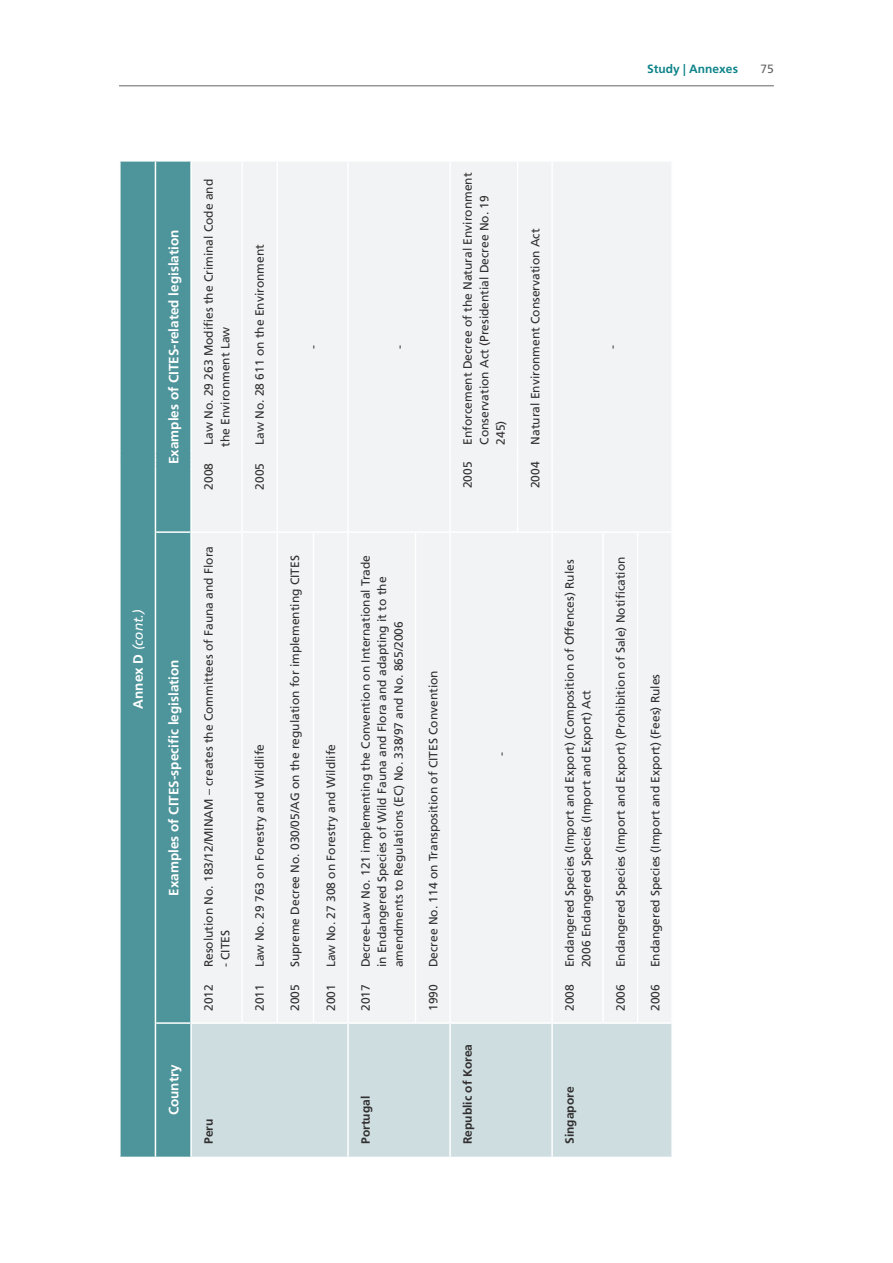
<style>
.page{position:relative;width:893px;height:1263px;background:#fff}
.page>*{position:absolute;margin:0;border:0;box-sizing:border-box;transform-origin:0 0}
.t1{font:700 13.5px "Frutiger";color:#fff}
.t2{font:italic 13.5px "Frutiger";color:#fff}
.t3{font:12px/16.5px "Frutiger LT Std";color:#312f30}
.t4{font:700 12px "Frutiger";color:#312f30}
.t5{font:700 12px "Frutiger";color:#0f848a}
.t6{font:12px "Frutiger";color:#636366}
.s1{font-weight:700;font-style:normal}
</style>
<div class="page">
<hr style="left:119px;top:85px;width:655px;height:1px;background:#636366">
<div style="left:121px;top:162px;width:69px;height:995px;background:#4e959b"></div>
<div style="left:192px;top:1024px;width:479px;height:133px;background:#cedddf"></div>
<div style="left:192px;top:162px;width:479px;height:860px;background:#f2f3f4"></div>
<hr style="left:347px;top:1023px;width:2px;height:134px;background:#fff">
<hr style="left:349px;top:531px;width:66px;height:2px;background:#fff">
<hr style="left:415px;top:976px;width:1px;height:48px;background:#fff">
<hr style="left:415px;top:531px;width:1px;height:445px;background:#fff">
<hr style="left:416px;top:531px;width:33px;height:2px;background:#fff">
<hr style="left:449px;top:1023px;width:2px;height:134px;background:#fff">
<hr style="left:449px;top:976px;width:2px;height:47px;background:#fff">
<hr style="left:449px;top:532px;width:2px;height:444px;background:#fff">
<hr style="left:449px;top:467px;width:2px;height:65px;background:#fff">
<hr style="left:451px;top:531px;width:66px;height:2px;background:#fff">
<svg style="left:449px;top:453px;width:2px;height:14px"></svg>
<hr style="left:449px;top:162px;width:2px;height:291px;background:#fff">
<hr style="left:517px;top:467px;width:1px;height:66px;background:#fff">
<hr style="left:518px;top:531px;width:33px;height:2px;background:#fff">
<svg style="left:517px;top:453px;width:1px;height:14px"></svg>
<hr style="left:517px;top:162px;width:1px;height:291px;background:#fff">
<hr style="left:551px;top:1023px;width:2px;height:134px;background:#fff">
<hr style="left:551px;top:976px;width:2px;height:47px;background:#fff">
<hr style="left:551px;top:532px;width:2px;height:444px;background:#fff">
<hr style="left:551px;top:467px;width:2px;height:65px;background:#fff">
<hr style="left:553px;top:531px;width:49px;height:2px;background:#fff">
<svg style="left:551px;top:453px;width:2px;height:14px"></svg>
<hr style="left:551px;top:162px;width:2px;height:291px;background:#fff">
<hr style="left:602px;top:976px;width:2px;height:48px;background:#fff">
<hr style="left:602px;top:531px;width:2px;height:445px;background:#fff">
<hr style="left:604px;top:531px;width:33px;height:2px;background:#fff">
<hr style="left:637px;top:976px;width:1px;height:48px;background:#fff">
<hr style="left:637px;top:531px;width:1px;height:445px;background:#fff">
<hr style="left:638px;top:531px;width:33px;height:2px;background:#fff">
<hr style="left:156px;top:1022px;width:34px;height:2px;background:#fff">
<hr style="left:156px;top:531px;width:34px;height:2px;background:#fff">
<svg style="left:190px;top:453px;width:1px;height:14px"></svg>
<hr style="left:241px;top:532px;width:2px;height:444px;background:#fff">
<hr style="left:276px;top:532px;width:2px;height:444px;background:#fff">
<hr style="left:313px;top:531px;width:1px;height:445px;background:#fff">
<hr style="left:347px;top:532px;width:2px;height:444px;background:#fff">
<hr style="left:241px;top:976px;width:2px;height:48px;background:#fff">
<hr style="left:276px;top:976px;width:2px;height:48px;background:#fff">
<hr style="left:313px;top:976px;width:1px;height:48px;background:#fff">
<hr style="left:347px;top:976px;width:2px;height:47px;background:#fff">
<hr style="left:192px;top:531px;width:49px;height:2px;background:#fff">
<hr style="left:241px;top:467px;width:2px;height:65px;background:#fff">
<hr style="left:243px;top:531px;width:33px;height:2px;background:#fff">
<svg style="left:241px;top:453px;width:2px;height:14px"></svg>
<hr style="left:241px;top:162px;width:2px;height:291px;background:#fff">
<hr style="left:276px;top:467px;width:2px;height:65px;background:#fff">
<hr style="left:278px;top:531px;width:35px;height:2px;background:#fff">
<svg style="left:276px;top:453px;width:2px;height:14px"></svg>
<hr style="left:276px;top:162px;width:2px;height:291px;background:#fff">
<hr style="left:314px;top:531px;width:33px;height:2px;background:#fff">
<hr style="left:347px;top:467px;width:2px;height:65px;background:#fff">
<svg style="left:347px;top:453px;width:2px;height:14px"></svg>
<hr style="left:347px;top:162px;width:2px;height:291px;background:#fff">
<svg style="left:120px;top:453px;width:1px;height:14px"></svg>
<hr style="left:155px;top:1023px;width:1px;height:134px;background:#fff">
<hr style="left:155px;top:976px;width:1px;height:47px;background:#fff">
<hr style="left:155px;top:532px;width:1px;height:444px;background:#fff">
<hr style="left:155px;top:467px;width:1px;height:65px;background:#fff">
<svg style="left:155px;top:453px;width:1px;height:14px"></svg>
<hr style="left:155px;top:162px;width:1px;height:291px;background:#fff">
<p class="t5" style="left:647px;top:62px;width:92px">Study | Annexes</p>
<p class="t6" style="left:761px;top:62px;width:15px">75</p>
<p class="t2" style="left:130px;top:709px;width:101px;rotate:-90deg"><span class="s1">Annex D</span> (cont.)</p>
<p class="t1" style="left:166px;top:464px;width:236px;rotate:-90deg">Examples of CITES-related legislation</p>
<p class="t3" style="left:200px;top:447px;width:270px;rotate:-90deg">Law No. 29 263 Modifies the Criminal Code and the Environment Law</p>
<p class="t3" style="left:200px;top:490px;width:28px;rotate:-90deg">2008</p>
<p class="t1" style="left:166px;top:896px;width:238px;rotate:-90deg">Examples of CITES-specific legislation</p>
<p class="t1" style="left:166px;top:1115px;width:53px;rotate:-90deg">Country</p>
<p class="t3" style="left:200px;top:967px;width:423px;rotate:-90deg">Resolution No. 183/12/MINAM – creates the Committees of Fauna and Flora</p>
<p class="t3" style="left:217px;top:967px;width:39px;rotate:-90deg">- CITES</p>
<p class="t3" style="left:200px;top:1011px;width:28px;rotate:-90deg">2012</p>
<p class="t4" style="left:202px;top:1144px;width:27px;rotate:-90deg">Peru</p>
<p class="t3" style="left:251px;top:445px;width:202px;rotate:-90deg">Law No. 28 611 on the Environment</p>
<p class="t3" style="left:251px;top:490px;width:28px;rotate:-90deg">2005</p>
<p class="t3" style="left:305px;top:349px;width:5px;rotate:-90deg">-</p>
<p class="t3" style="left:391px;top:349px;width:5px;rotate:-90deg">-</p>
<p class="t3" style="left:459px;top:445px;width:274px;rotate:-90deg">Enforcement Decree of the Natural Environment<br>Conservation Act (Presidential Decree No. 19<br>245)</p>
<p class="t3" style="left:459px;top:488px;width:28px;rotate:-90deg">2005</p>
<p class="t3" style="left:527px;top:445px;width:218px;rotate:-90deg">Natural Environment Conservation Act</p>
<p class="t3" style="left:527px;top:488px;width:28px;rotate:-90deg">2004</p>
<p class="t3" style="left:604px;top:349px;width:5px;rotate:-90deg">-</p>
<p class="t3" style="left:251px;top:967px;width:225px;rotate:-90deg">Law No. 29 763 on Forestry and Wildlife</p>
<p class="t3" style="left:251px;top:1011px;width:28px;rotate:-90deg">2011</p>
<p class="t3" style="left:287px;top:967px;width:414px;rotate:-90deg">Supreme Decree No. 030/05/AG on the regulation for implementing CITES</p>
<p class="t3" style="left:287px;top:1011px;width:28px;rotate:-90deg">2005</p>
<p class="t3" style="left:323px;top:967px;width:225px;rotate:-90deg">Law No. 27 308 on Forestry and Wildlife</p>
<p class="t3" style="left:323px;top:1011px;width:28px;rotate:-90deg">2001</p>
<p class="t3" style="left:357px;top:967px;width:414px;rotate:-90deg">Decree-Law No. 121 implementing the Convention on International Trade in Endangered Species of Wild Fauna and Flora and adapting it to the amendments to Regulations (EC) No. 338/97 and No. 865/2006</p>
<p class="t3" style="left:357px;top:1011px;width:28px;rotate:-90deg">2017</p>
<p class="t3" style="left:425px;top:967px;width:299px;rotate:-90deg">Decree No. 114 on Transposition of CITES Convention</p>
<p class="t3" style="left:425px;top:1011px;width:28px;rotate:-90deg">1990</p>
<p class="t4" style="left:359px;top:1144px;width:50px;rotate:-90deg">Portugal</p>
<p class="t4" style="left:461px;top:1144px;width:101px;rotate:-90deg">Republic of Korea</p>
<p class="t3" style="left:493px;top:756px;width:5px;rotate:-90deg">-</p>
<p class="t3" style="left:561px;top:967px;width:409px;rotate:-90deg">Endangered Species (Import and Export) (Composition of Offences) Rules<br>2006 Endangered Species (Import and Export) Act</p>
<p class="t3" style="left:561px;top:1011px;width:28px;rotate:-90deg">2008</p>
<p class="t3" style="left:612px;top:967px;width:412px;rotate:-90deg">Endangered Species (Import and Export) (Prohibition of Sale) Notification</p>
<p class="t3" style="left:612px;top:1011px;width:28px;rotate:-90deg">2006</p>
<p class="t3" style="left:647px;top:967px;width:295px;rotate:-90deg">Endangered Species (Import and Export) (Fees) Rules</p>
<p class="t3" style="left:647px;top:1011px;width:28px;rotate:-90deg">2006</p>
<p class="t4" style="left:563px;top:1144px;width:59px;rotate:-90deg">Singapore</p>
</div>
